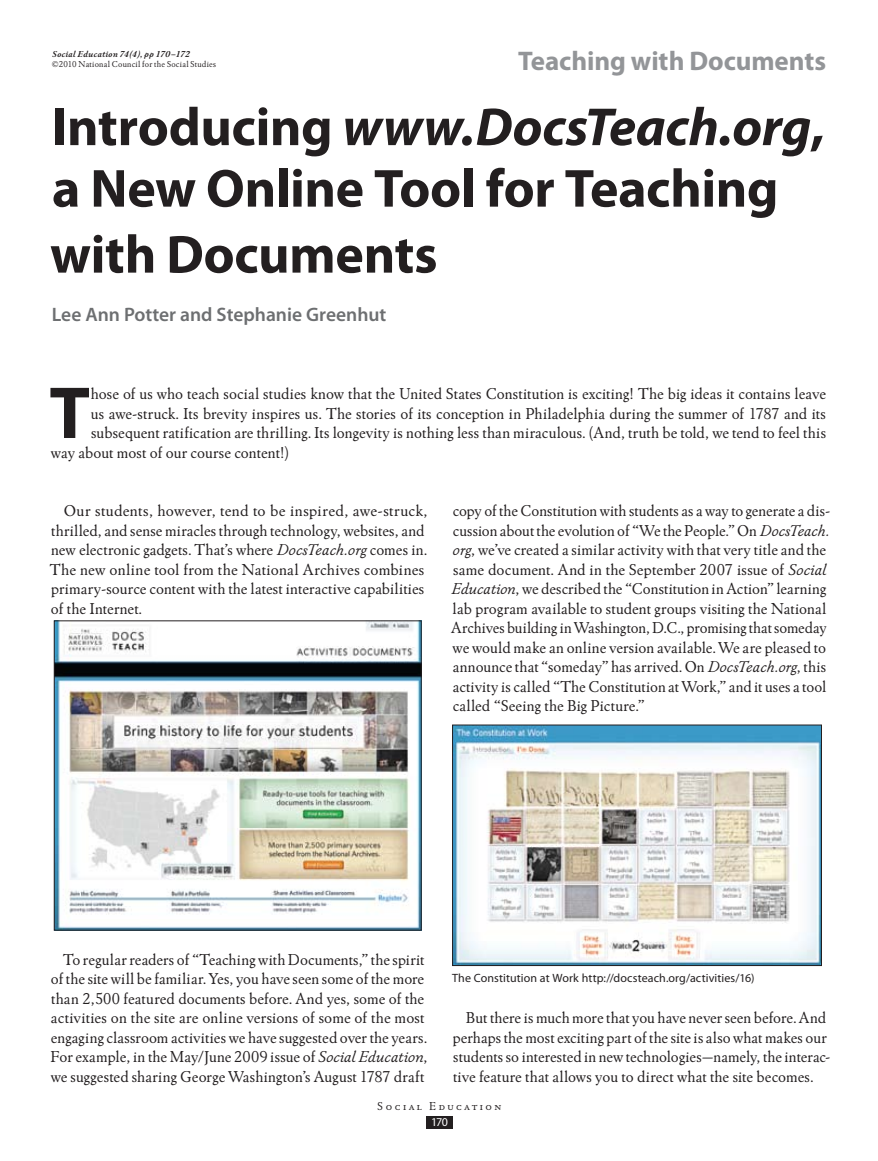
<style>
.page{position:relative;width:878px;height:1161px;background:#fff}
.page>*{position:absolute;margin:0;border:0;box-sizing:border-box;transform-origin:0 0}
.t1{font:700 74.4px "Myriad Pro";color:#231f20}
.t2{font:700 54px/61.5px "Myriad Pro";letter-spacing:-.01em;color:#231f20}
.t3{font:700 27px "Myriad Pro";letter-spacing:-.005em;color:#939598}
.t4{font:600 19.5px "Myriad Pro";color:#6d6f71}
.t5{font:16.5px/19.5px "Winchester New ITC";letter-spacing:.005em;color:#231f20}
.t6{font:12px "Myriad Pro";letter-spacing:.01em;color:#231f20}
.t7{font:12px "Winchester New ITC Book SC";letter-spacing:.2em;color:#231f20}
.t8{font:12px "Myriad Pro";color:#fff}
.t9{font:9px "Winchester New ITC";letter-spacing:.025em;color:#231f20}
.t10{font:italic 700 9px "Winchester New ITC";letter-spacing:.025em;color:#231f20}
.s1{font-style:italic}
</style>
<div class="page">
<div style="left:426px;top:1117px;width:26px;height:12px;background:#231f20"></div>
<img style="left:56px;top:622px;width:363px;height:307px">
<div style="left:54px;top:620px;width:367px;height:311px;border:1px solid #231f20"></div>
<img style="left:454px;top:727px;width:365px;height:237px">
<div style="left:452px;top:725px;width:369px;height:241px;border:1px solid #231f20"></div>
<p class="t10" style="left:52px;top:48px;width:139px">Social Education 74(4), pp 170–172</p>
<p class="t9" style="left:52px;top:59px;width:166px">©2010 National Council for the Social Studies</p>
<h3 class="t3" style="left:518px;top:46px;width:309px">Teaching with Documents</h3>
<h2 class="t2" style="left:52px;top:97px;width:774px">Introducing <span class="s1">www.DocsTeach.org</span>, a New Online Tool for Teaching</h2>
<h2 class="t2" style="left:50px;top:224px;width:389px">with Documents</h2>
<p class="t4" style="left:52px;top:302px;width:336px">Lee Ann Potter and Stephanie Greenhut</p>
<h1 class="t1" style="left:49px;top:371px;width:42px">T</h1>
<p class="t5" style="left:91px;top:384px;width:736px">hose of us who teach social studies know that the United States Constitution is exciting! The big ideas it contains leave</p>
<p class="t5" style="left:91px;top:403px;width:736px">us awe-struck. Its brevity inspires us. The stories of its conception in Philadelphia during the summer of 1787 and its</p>
<p class="t5" style="left:91px;top:423px;width:736px">subsequent ratification are thrilling. Its longevity is nothing less than miraculous. (And, truth be told, we tend to feel this</p>
<p class="t5" style="left:51px;top:442px;width:240px">way about most of our course content!)</p>
<p class="t5" style="left:50px;top:501px;width:379px;text-indent:14px">Our students, however, tend to be inspired, awe-struck, thrilled, and sense miracles through technology, websites, and new electronic gadgets. That’s where <span class="s1">DocsTeach.org</span> comes in.<br>The new online tool from the National Archives combines primary-source content with the latest interactive capabilities of the Internet.</p>
<p class="t5" style="left:451px;top:501px;width:381px">copy of the Constitution with students as a way to generate a dis&shy;cussion about the evolution of “We the People.” On <span class="s1">DocsTeach. org</span>, we’ve created a similar activity with that very title and the same document. And in the September 2007 issue of <span class="s1">Social Education</span>, we described the “Constitution in Action” learning lab program available to student groups visiting the National Archives building in Washington, D.C., promising that someday we would make an online version available. We are pleased to announce that “someday” has arrived. On <span class="s1">DocsTeach.org</span>, this activity is called “The Constitution at Work,” and it uses a tool called “Seeing the Big Picture.”</p>
<p class="t5" style="left:51px;top:949px;width:378px;text-align:center">To regular readers of “Teaching with Documents,” the spirit of the site will be familiar. Yes, you have seen some of the more than 2,500 featured documents before. And yes, some of the activities on the site are online versions of some of the most engaging classroom activities we have suggested over the years.<br>For example, in the May/June 2009 issue of <span class="s1">Social Education</span>, we suggested sharing George Washington’s August 1787 draft</p>
<p class="t6" style="left:452px;top:972px;width:304px">The Constitution at Work http://docsteach.org/activities/16)</p>
<p class="t5" style="left:453px;top:1008px;width:379px;text-indent:13px">But there is much more that you have never seen before. And perhaps the most exciting part of the site is also what makes our students so interested in new technologies—namely, the interac&shy;tive feature that allows you to direct what the site becomes.</p>
<p class="t7" style="left:377px;top:1098px;width:125px">Social Education</p>
<p class="t8" style="left:431px;top:1116px;width:18px">170</p>
</div>
